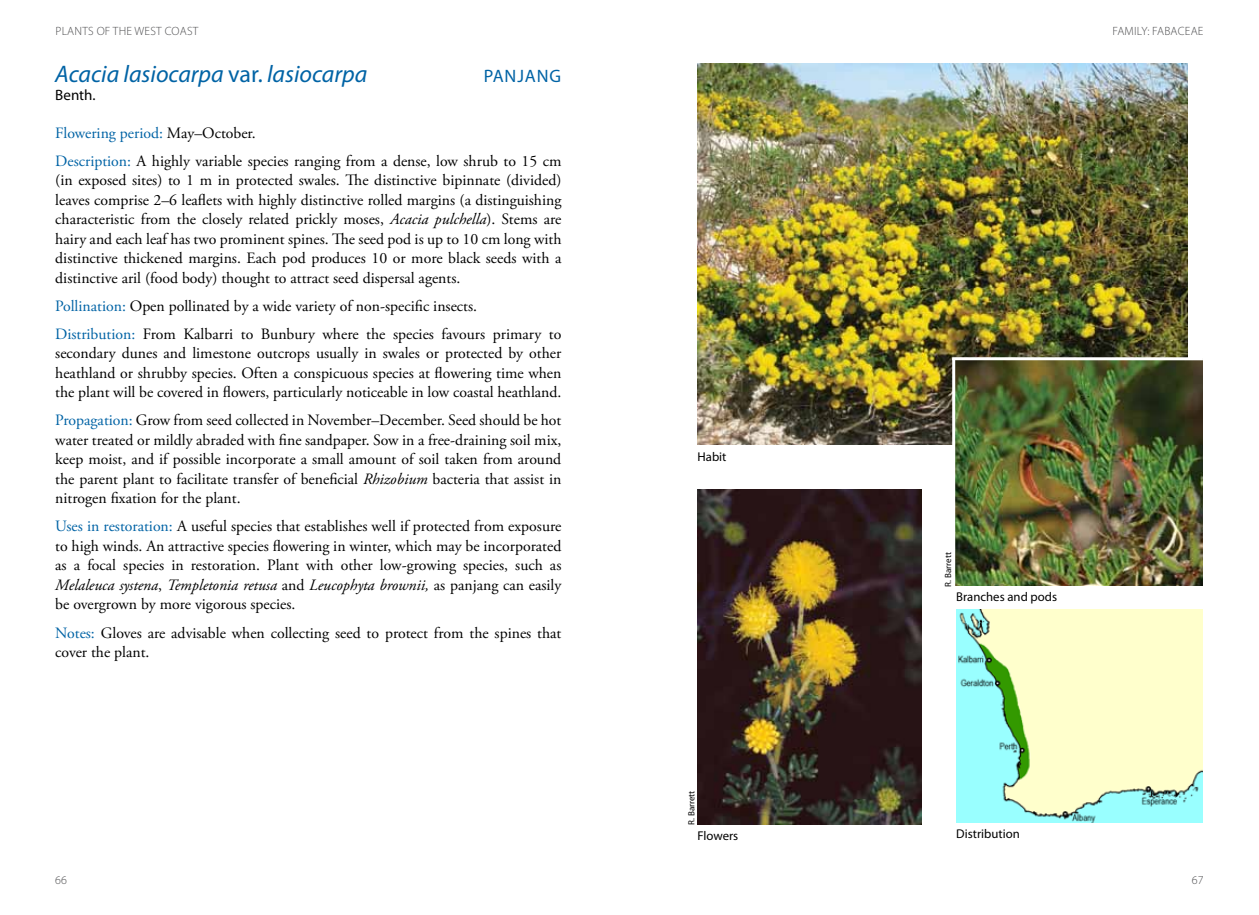
<style>
.page{position:relative;width:1259px;height:915px;background:#fff}
.page>*{position:absolute;margin:0;border:0;box-sizing:border-box;transform-origin:0 0}
.t1{font:italic 24px "Myriad Pro";color:#0063a5}
.t2{font:18px "Myriad Pro";letter-spacing:.05em;color:#0063a5}
.t3{font:15.75px/19.5px "Adobe Garamond Pro";color:#000;text-align:justify}
.t4{font:15px "Myriad Pro";color:#000}
.t5{font:12.75px "Myriad Pro";color:#000}
.t6{font:300 12px "Myriad Pro";letter-spacing:.02em;color:#4d4d4f}
.t7{font:9px "Myriad Pro";color:#000}
.s1{font-style:normal}
.s2{color:#0063a5}
.s3{font-style:italic}
</style>
<div class="page">
<img style="left:957px;top:609px;width:246px;height:213px">
<img style="left:697px;top:64px;width:490px;height:380px">
<img style="left:955px;top:360px;width:248px;height:225px">
<img style="left:697px;top:489px;width:224px;height:335px">
<hr style="left:952px;top:358px;width:3px;height:250px;background:#fff">
<hr style="left:952px;top:357px;width:251px;height:3px;background:#fff">
<p class="t6" style="left:55px;top:23px;width:144px">PLANTS OF THE WEST COAST</p>
<h1 class="t1" style="left:55px;top:59px;width:313px">Acacia lasiocarpa <span class="s1">var.</span> lasiocarpa</h1>
<p class="t2" style="left:484px;top:65px;width:79px">PANJANG</p>
<p class="t4" style="left:55px;top:85px;width:42px">Benth.</p>
<p class="t3" style="left:55px;top:119px;width:507px;line-height:28px"><span class="s2">Flowering period:</span> May–October.<br><span class="s2">Description:</span> A highly variable species ranging from a dense, low shrub to 15 cm</p>
<p class="t3" style="left:55px;top:171px;width:508px">(in exposed sites) to 1 m in protected swales. The distinctive bipinnate (divided) leaves comprise 2–6 leaflets with highly distinctive rolled margins (a distinguishing characteristic from the closely related prickly moses, <span class="s3">Acacia pulchella</span>). Stems are hairy and each leaf has two prominent spines. The seed pod is up to 10 cm long with distinctive thickened margins. Each pod produces 10 or more black seeds with a distinctive aril (food body) thought to attract seed dispersal agents.</p>
<p class="t3" style="left:55px;top:292px;width:507px;line-height:28px"><span class="s2">Pollination:</span> Open pollinated by a wide variety of non-specific insects.<br><span class="s2">Distribution:</span> From Kalbarri to Bunbury where the species favours primary to</p>
<p class="t3" style="left:55px;top:344px;width:508px">secondary dunes and limestone outcrops usually in swales or protected by other heathland or shrubby species. Often a conspicuous species at flowering time when the plant will be covered in flowers, particularly noticeable in low coastal heathland.</p>
<p class="t3" style="left:55px;top:411px;width:508px"><span class="s2">Propagation:</span> Grow from seed collected in November–December. Seed should be hot water treated or mildly abraded with fine sandpaper. Sow in a free-draining soil mix, keep moist, and if possible incorporate a small amount of soil taken from around the parent plant to facilitate transfer of beneficial <span class="s3">Rhizobium</span> bacteria that assist in nitrogen fixation for the plant.</p>
<p class="t3" style="left:55px;top:517px;width:507px"><span class="s2">Uses in restoration:</span> A useful species that establishes well if protected from exposure to high winds. An attractive species flowering in winter, which may be incorporated as a focal species in restoration. Plant with other low-growing species, such as <span class="s3">Melaleuca systena</span>, <span class="s3">Templetonia retusa</span> and <span class="s3">Leucophyta brownii,</span> as panjang can easily be overgrown by more vigorous species.</p>
<p class="t3" style="left:55px;top:623px;width:507px"><span class="s2">Notes:</span> Gloves are advisable when collecting seed to protect from the spines that cover the plant.</p>
<p class="t6" style="left:1112px;top:23px;width:92px">FAMILY: FABACEAE</p>
<p class="t5" style="left:697px;top:448px;width:30px">Habit</p>
<p class="t7" style="left:686px;top:824px;width:36px;rotate:-90deg">R. Barrett</p>
<p class="t7" style="left:942px;top:586px;width:36px;rotate:-90deg">R. Barrett</p>
<p class="t5" style="left:956px;top:589px;width:102px">Branches and pods</p>
<p class="t5" style="left:697px;top:827px;width:42px">Flowers</p>
<p class="t5" style="left:956px;top:825px;width:65px">Distribution</p>
<p class="t6" style="left:55px;top:872px;width:13px">66</p>
<p class="t6" style="left:1192px;top:872px;width:13px">67</p>
</div>
